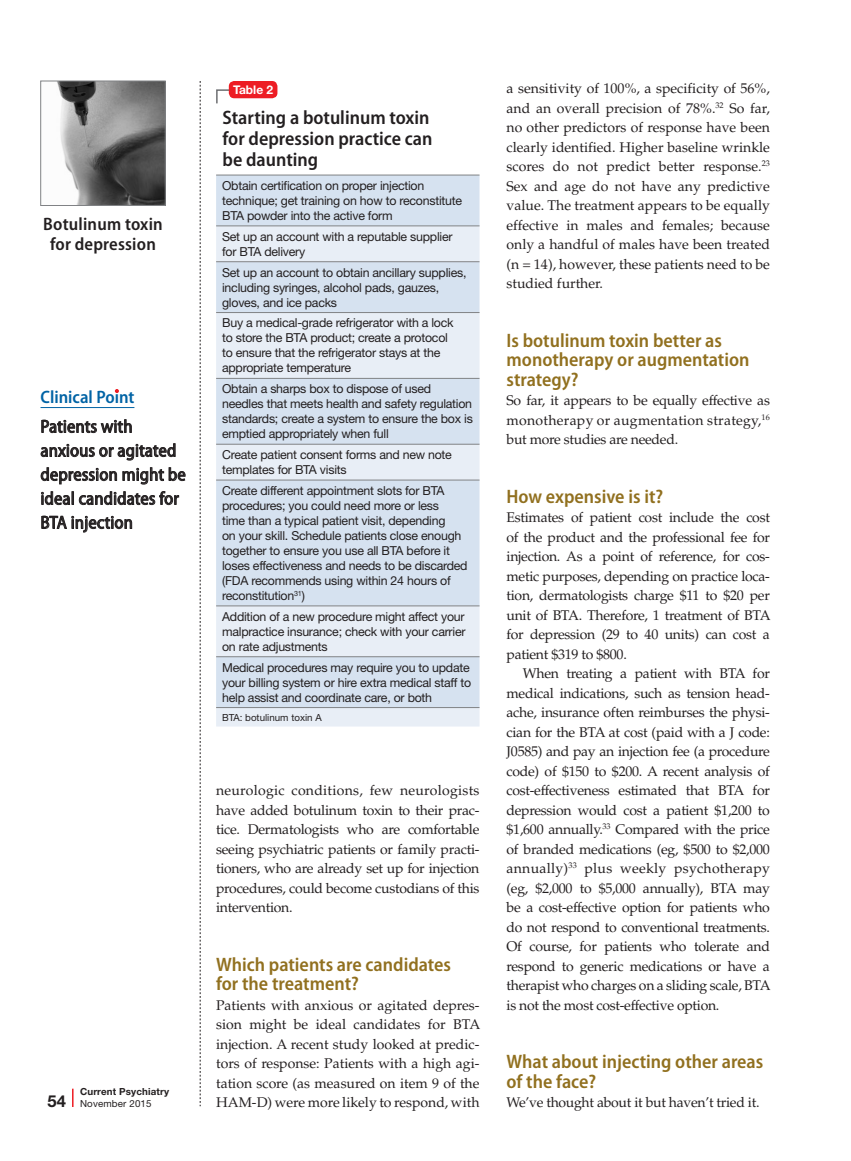
<style>
.page{position:relative;width:851px;height:1161px;background:#fff}
.page>*{position:absolute;margin:0;border:0;box-sizing:border-box;transform-origin:0 0}
.t1{font:600 semi-condensed 19.5px/19.5px "Myriad Pro";color:#91701f}
.Table_Title{font:600 semi-condensed 19.5px/21px "Myriad Pro";color:#231f20}
.Clinical_Point{font:semi-condensed 18px/24px "Myriad Pro";letter-spacing:.01em;color:#231f20}
.t2{font:600 semi-condensed 18px/19.5px "Myriad Pro";letter-spacing:.01em;color:#231f20;text-align:center}
.t3{font:600 semi-condensed 18px "Myriad Pro";color:#0063a5}
.Body_1{font:14.1px/19.5px "Palatino LT Std";color:#231f20;text-align:justify}
.Body_2{font:14.1px/19.5px "Palatino LT Std";letter-spacing:-.02em;color:#231f20;text-align:justify}
.Body_1-2{font:14.1px "Palatino LT Std";letter-spacing:-.02em;color:#231f20}
.Table_Text{font:12.3px/15px "Helvetica Neue LT Std";letter-spacing:-.02em;color:#231f20}
.t4{font:700 12px "Helvetica Neue LT Std";color:#fff}
.t5{font:700 9.75px/12px "Helvetica Neue LT Std";letter-spacing:.015em;color:#231f20}
.Source{font:9.75px "Helvetica Neue LT Std";color:#231f20}
.s1{font-size:16.5px}
.s2{font-weight:400}
</style>
<div class="page">
<img style="left:57px;top:83px;width:106px;height:121px">
<div style="left:40px;top:81px;width:125px;height:125px;border:1px solid #808285"></div>
<svg style="left:200px;top:81px;width:1px;height:1025px"></svg>
<svg style="left:72px;top:1089px;width:2px;height:18px"></svg>
<hr style="left:40px;top:407px;width:94px;height:1px;background:#0063a5">
<svg style="left:41px;top:419px;width:91px;height:15px"></svg>
<svg style="left:41px;top:443px;width:134px;height:18px"></svg>
<svg style="left:41px;top:467px;width:144px;height:18px"></svg>
<svg style="left:41px;top:491px;width:138px;height:42px"></svg>
<svg style="left:114px;top:389px;width:5px;height:4px"></svg>
<div style="left:216px;top:176px;width:263px;height:50px;background:#d6e2f0"></div>
<svg style="left:216px;top:227px;width:263px;height:500px;background:#dde6f2"></svg>
<hr style="left:216px;top:175px;width:263px;height:1px;background:#808285">
<hr style="left:216px;top:707px;width:263px;height:1px;background:#808285">
<hr style="left:216px;top:606px;width:263px;height:1px;background:#808285">
<hr style="left:216px;top:656px;width:263px;height:1px;background:#808285">
<hr style="left:216px;top:444px;width:263px;height:1px;background:#808285">
<hr style="left:216px;top:480px;width:263px;height:1px;background:#808285">
<hr style="left:216px;top:312px;width:263px;height:1px;background:#808285">
<hr style="left:216px;top:378px;width:263px;height:1px;background:#808285">
<hr style="left:216px;top:226px;width:263px;height:1px;background:#808285">
<hr style="left:216px;top:261px;width:263px;height:1px;background:#808285">
<svg style="left:216px;top:89px;width:16px;height:15px"></svg>
<div style="left:229px;top:81px;width:48px;height:17px;background:#ed1d24;border-radius:5px"></div>
<h2 class="t2" style="left:43px;top:214px;width:121px">Botulinum toxin for depression</h2>
<p class="t3" style="left:40px;top:386px;width:95px">Clinical Point</p>
<p class="Clinical_Point" style="left:40px;top:414px;width:147px">Patients with anxious or agitated depression might be ideal candidates for<br>BTA injection</p>
<p class="t5" style="left:47px;top:1085px;width:123px;text-indent:33px">Current Psychiatry<br><span class="s1">54</span> <span class="s2">November 2015</span></p>
<p class="t4" style="left:233px;top:83px;width:42px">Table 2</p>
<p class="Table_Title" style="left:222px;top:107px;width:211px">Starting a botulinum toxin for depression practice can be daunting</p>
<p class="Table_Text" style="left:222px;top:178px;width:241px">Obtain certification on proper injection technique; get training on how to reconstitute<br>BTA powder into the active form</p>
<p class="Table_Text" style="left:222px;top:229px;width:232px">Set up an account with a reputable supplier for BTA delivery</p>
<p class="Table_Text" style="left:222px;top:265px;width:246px">Set up an account to obtain ancillary supplies, including syringes, alcohol pads, gauzes, gloves, and ice packs</p>
<p class="Table_Text" style="left:222px;top:315px;width:233px">Buy a medical-grade refrigerator with a lock to store the BTA product; create a protocol to ensure that the refrigerator stays at the appropriate temperature</p>
<p class="Table_Text" style="left:222px;top:381px;width:252px">Obtain a sharps box to dispose of used needles that meets health and safety regulation standards; create a system to ensure the box is emptied appropriately when full</p>
<p class="Table_Text" style="left:222px;top:447px;width:231px">Create patient consent forms and new note templates for BTA visits</p>
<p class="Table_Text" style="left:222px;top:483px;width:247px">Create different appointment slots for BTA procedures; you could need more or less<br>time than a typical patient visit, depending<br>on your skill. Schedule patients close enough together to ensure you use all BTA before it loses effectiveness and needs to be discarded (FDA recommends using within 24 hours of reconstitution<sup>31</sup>)</p>
<p class="Table_Text" style="left:222px;top:609px;width:245px;text-align:justify">Addition of a new procedure might affect your malpractice insurance; check with your carrier on rate adjustments</p>
<p class="Table_Text" style="left:222px;top:660px;width:250px;text-align:justify">Medical procedures may require you to update your billing system or hire extra medical staff to help assist and coordinate care, or both</p>
<p class="Source" style="left:222px;top:711px;width:101px">BTA: botulinum toxin A</p>
<p class="Body_2" style="left:216px;top:781px;width:265px">neurologic conditions, few neurologists have added botulinum toxin to their prac&shy;tice. Dermatologists who are comfortable seeing psychiatric patients or family practi&shy;tioners, who are already set up for injection procedures, could become custodians of this intervention.</p>
<h1 class="t1" style="left:216px;top:954px;width:236px">Which patients are candidates for the treatment?</h1>
<p class="Body_1" style="left:216px;top:995px;width:265px">Patients with anxious or agitated depres&shy;sion might be ideal candidates for BTA injection. A recent study looked at predic&shy;tors of response: Patients with a high agi&shy;tation score (as measured on item 9 of the HAM-D) were more likely to respond, with</p>
<p class="Body_1" style="left:506px;top:79px;width:265px">a sensitivity of 100%, a specificity of 56%, and an overall precision of 78%.<sup>32</sup> So far, no other predictors of response have been clearly identified. Higher baseline wrinkle scores do not predict better response.<sup>23<br></sup>Sex and age do not have any predictive value. The treatment appears to be equally effective in males and females; because only a handful of males have been treated (n = 14), however, these patients need to be studied further.</p>
<h1 class="t1" style="left:506px;top:330px;width:244px">Is botulinum toxin better as monotherapy or augmentation strategy?</h1>
<p class="Body_1" style="left:506px;top:391px;width:265px">So far, it appears to be equally effective as monotherapy or augmentation strategy,<sup>16 </sup>but more studies are needed.</p>
<h1 class="t1" style="left:506px;top:486px;width:158px">How expensive is it?</h1>
<p class="Body_1" style="left:506px;top:508px;width:266px">Estimates of patient cost include the cost of the product and the professional fee for injection. As a point of reference, for cos&shy;metic purposes, depending on practice loca&shy;tion, dermatologists charge $11 to $20 per unit of BTA. Therefore, 1 treatment of BTA for depression (29 to 40 units) can cost a patient $319 to $800.</p>
<p class="Body_2" style="left:506px;top:664px;width:266px;text-indent:16px">When treating a patient with BTA for medical indications, such as tension head&shy;ache, insurance often reimburses the physi&shy;cian for the BTA at cost (paid with a J code:<br>J0585) and pay an injection fee (a procedure code) of $150 to $200. A recent analysis of cost-effectiveness estimated that BTA for depression would cost a patient $1,200 to $1,600 annually.<sup>33</sup> Compared with the price of branded medications (eg, $500 to $2,000 annually)<sup>33</sup> plus weekly psychotherapy (eg, $2,000 to $5,000 annually), BTA may be a cost-effective option for patients who do not respond to conventional treatments.<br>Of course, for patients who tolerate and respond to generic medications or have a therapist who charges on a sliding scale, BTA is not the most cost-effective option.</p>
<h1 class="t1" style="left:506px;top:1051px;width:258px">What about injecting other areas of the face?</h1>
<p class="Body_1-2" style="left:506px;top:1094px;width:254px">We’ve thought about it but haven’t tried it.</p>
</div>
